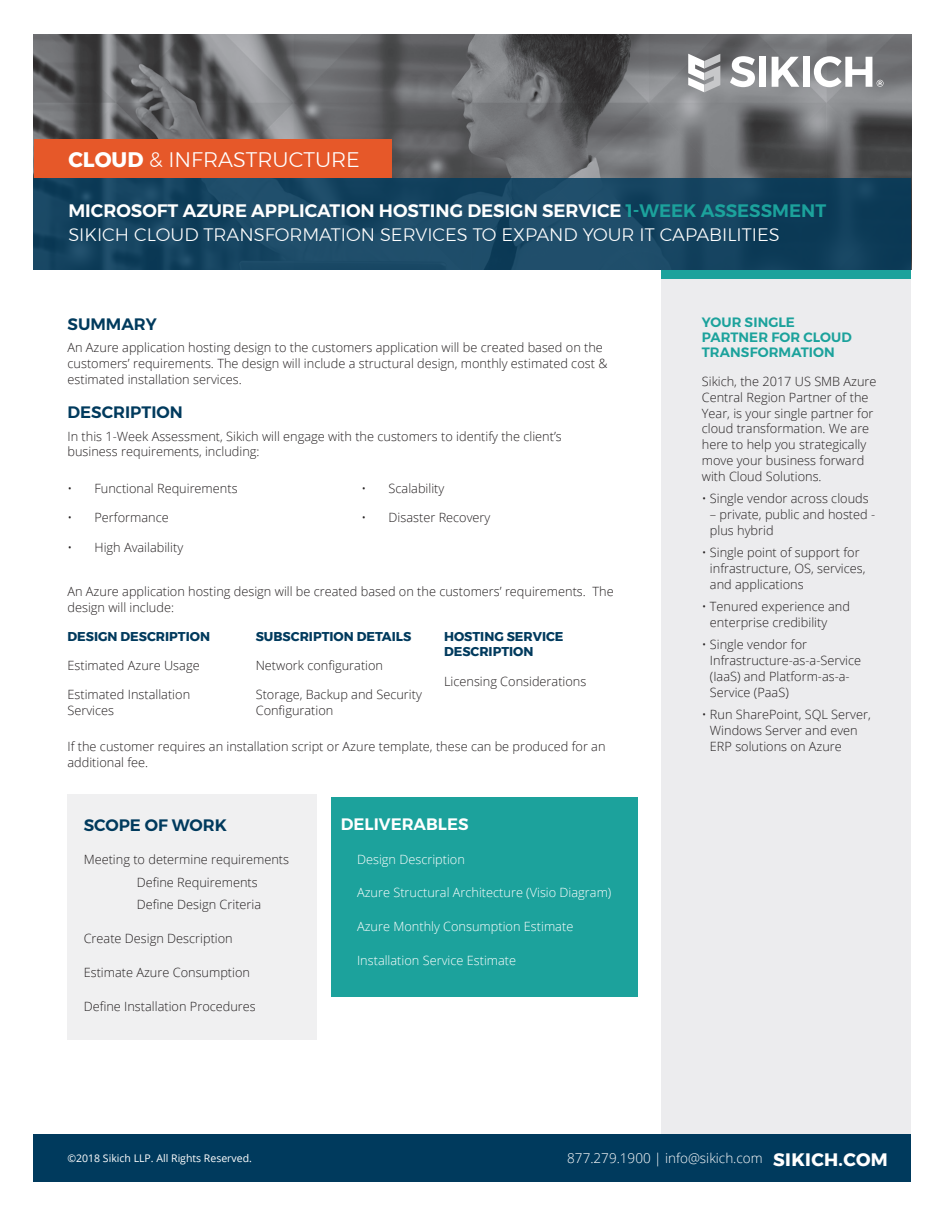
<style>
.page{position:relative;width:945px;height:1215px;background:#fff}
.page>*{position:absolute;margin:0;border:0;box-sizing:border-box;transform-origin:0 0}
.Service_Area_Name{font:300 21px "Montserrat";color:#fff}
.Title_White{font:600 18px "Montserrat";color:#fff}
.Title_White-2{font:300 18px "Montserrat";color:#fff}
.t1{font:700 18px "Montserrat";letter-spacing:.02em;color:#fff}
.Main_Body_Subhead{font:600 16.5px "Montserrat";color:#003a5d}
.Main_Body_Subhead-2{font:600 16.5px "Montserrat";color:#fff}
.Sidebar_Subtitle{font:600 13.5px/15px "Montserrat";letter-spacing:.005em;color:#1ca29c}
.t2{font:300 13.5px "Open Sans";color:#fff}
.Main_Body_Text{font:300 12.75px/15.8px "Open Sans";color:#231f20}
.Main_Body_Text-2{font:300 12.75px "Open Sans";color:#fff}
.Main_Body_Text-3{font:700 12.75px/15.8px "Montserrat";color:#003a5d}
.t3{font:10.5px "Open Sans";color:#fff}
.s1{font-weight:700}
.s2{color:#1ca29c}
</style>
<div class="page">
<div style="left:331px;top:798px;width:307px;height:199px;background:#1ca29c"></div>
<div style="left:68px;top:794px;width:249px;height:245px;background:#ececee"></div>
<div style="left:662px;top:270px;width:249px;height:864px;background:#ececee"></div>
<div style="left:662px;top:270px;width:249px;height:9px;background:#1ca29c"></div>
<img style="left:34px;top:34px;width:877px;height:145px">
<div style="left:34px;top:179px;width:877px;height:91px;background:linear-gradient(to right,#1a4865,#13425e)"></div>
<div style="left:34px;top:139px;width:358px;height:39px;background:#e65829"></div>
<svg style="left:730px;top:56px;width:25px;height:31px"></svg>
<div style="left:759px;top:57px;width:7px;height:30px;background:#fff"></div>
<svg style="left:772px;top:57px;width:27px;height:30px"></svg>
<div style="left:803px;top:57px;width:7px;height:30px;background:#fff"></div>
<svg style="left:814px;top:56px;width:70px;height:31px"></svg>
<svg style="left:688px;top:54px;width:32px;height:38px"></svg>
<div style="left:34px;top:1134px;width:877px;height:47px;background:#003a5d"></div>
<p class="Service_Area_Name" style="left:68px;top:144px;width:293px"><span class="s1">CLOUD</span> &amp; INFRASTRUCTURE</p>
<p class="Title_White" style="left:68px;top:196px;width:759px">MICROSOFT AZURE APPLICATION HOSTING DESIGN SERVICE <span class="s2">1-WEEK ASSESSMENT</span></p>
<p class="Title_White-2" style="left:68px;top:221px;width:713px">SIKICH CLOUD TRANSFORMATION SERVICES TO EXPAND YOUR IT CAPABILITIES</p>
<p class="Main_Body_Subhead" style="left:68px;top:311px;width:91px">SUMMARY</p>
<p class="Main_Body_Text" style="left:68px;top:339px;width:541px">An Azure application hosting design to the customers application will be created based on the customers’ requirements. The design will include a structural design, monthly estimated cost &amp; estimated installation services.</p>
<p class="Main_Body_Subhead" style="left:68px;top:399px;width:117px">DESCRIPTION</p>
<p class="Main_Body_Text" style="left:68px;top:428px;width:496px">In this 1-Week Assessment, Sikich will engage with the customers to identify the client’s business requirements, including:</p>
<p class="Main_Body_Text" style="left:68px;top:480px;width:172px">• Functional Requirements</p>
<p class="Main_Body_Text" style="left:68px;top:509px;width:103px">• Performance</p>
<p class="Main_Body_Text" style="left:68px;top:539px;width:117px">• High Availability</p>
<p class="Main_Body_Text" style="left:362px;top:480px;width:84px">• Scalability</p>
<p class="Main_Body_Text" style="left:362px;top:509px;width:130px">• Disaster Recovery</p>
<p class="Main_Body_Text" style="left:68px;top:583px;width:548px">An Azure application hosting design will be created based on the customers’ requirements. The design will include:</p>
<p class="Main_Body_Text-3" style="left:68px;top:628px;width:144px">DESIGN DESCRIPTION</p>
<p class="Main_Body_Text" style="left:68px;top:657px;width:134px">Estimated Azure Usage</p>
<p class="Main_Body_Text" style="left:68px;top:686px;width:124px">Estimated Installation<br>Services</p>
<p class="Main_Body_Text-3" style="left:256px;top:628px;width:157px">SUBSCRIPTION DETAILS</p>
<p class="Main_Body_Text" style="left:256px;top:657px;width:129px">Network configuration</p>
<p class="Main_Body_Text" style="left:256px;top:686px;width:168px">Storage, Backup and Security<br>Configuration</p>
<p class="Main_Body_Text-3" style="left:444px;top:628px;width:121px">HOSTING SERVICE<br>DESCRIPTION</p>
<p class="Main_Body_Text" style="left:444px;top:673px;width:144px">Licensing Considerations</p>
<p class="Main_Body_Text" style="left:68px;top:738px;width:540px">If the customer requires an installation script or Azure template, these can be produced for an additional fee.</p>
<p class="Main_Body_Subhead" style="left:84px;top:812px;width:145px">SCOPE OF WORK</p>
<p class="Main_Body_Text" style="left:84px;top:852px;width:207px">Meeting to determine requirements</p>
<p class="Main_Body_Text" style="left:137px;top:874px;width:123px">Define Requirements</p>
<p class="Main_Body_Text" style="left:137px;top:897px;width:126px">Define Design Criteria</p>
<p class="Main_Body_Text" style="left:84px;top:930px;width:151px">Create Design Description</p>
<p class="Main_Body_Text" style="left:84px;top:964px;width:168px">Estimate Azure Consumption</p>
<p class="Main_Body_Text" style="left:84px;top:998px;width:174px">Define Installation Procedures</p>
<p class="Main_Body_Subhead-2" style="left:341px;top:811px;width:129px">DELIVERABLES</p>
<p class="Main_Body_Text-2" style="left:357px;top:850px;width:109px">Design Description</p>
<p class="Main_Body_Text-2" style="left:357px;top:884px;width:256px">Azure Structural Architecture (Visio Diagram)</p>
<p class="Main_Body_Text-2" style="left:357px;top:918px;width:218px">Azure Monthly Consumption Estimate</p>
<p class="Main_Body_Text-2" style="left:357px;top:952px;width:161px">Installation Service Estimate</p>
<p class="Sidebar_Subtitle" style="left:702px;top:315px;width:151px">YOUR SINGLE<br>PARTNER FOR CLOUD<br>TRANSFORMATION</p>
<p class="Main_Body_Text" style="left:702px;top:373px;width:176px">Sikich, the 2017 US SMB Azure<br>Central Region Partner of the<br>Year, is your single partner for cloud transformation. We are here to help you strategically move your business forward with Cloud Solutions.</p>
<p class="Main_Body_Text" style="left:702px;top:490px;width:168px">• Single vendor across clouds</p>
<p class="Main_Body_Text" style="left:710px;top:506px;width:167px">– private, public and hosted - plus hybrid</p>
<p class="Main_Body_Text" style="left:710px;top:544px;width:157px;text-indent:-8px">• Single point of support for infrastructure, OS, services, and applications</p>
<p class="Main_Body_Text" style="left:710px;top:598px;width:142px;text-indent:-8px">• Tenured experience and enterprise credibility</p>
<p class="Main_Body_Text" style="left:710px;top:636px;width:153px;text-indent:-8px">• Single vendor for<br>Infrastructure-as-a-Service (IaaS) and Platform-as-a-<br>Service (PaaS)</p>
<p class="Main_Body_Text" style="left:710px;top:706px;width:162px;text-indent:-8px">• Run SharePoint, SQL Server,<br>Windows Server and even<br>ERP solutions on Azure</p>
<p class="t3" style="left:68px;top:1151px;width:186px">©2018 Sikich LLP. All Rights Reserved.</p>
<p class="t2" style="left:567px;top:1149px;width:197px">877.279.1900 | info@sikich.com</p>
<p class="t1" style="left:773px;top:1146px;width:116px">SIKICH.COM</p>
</div>
